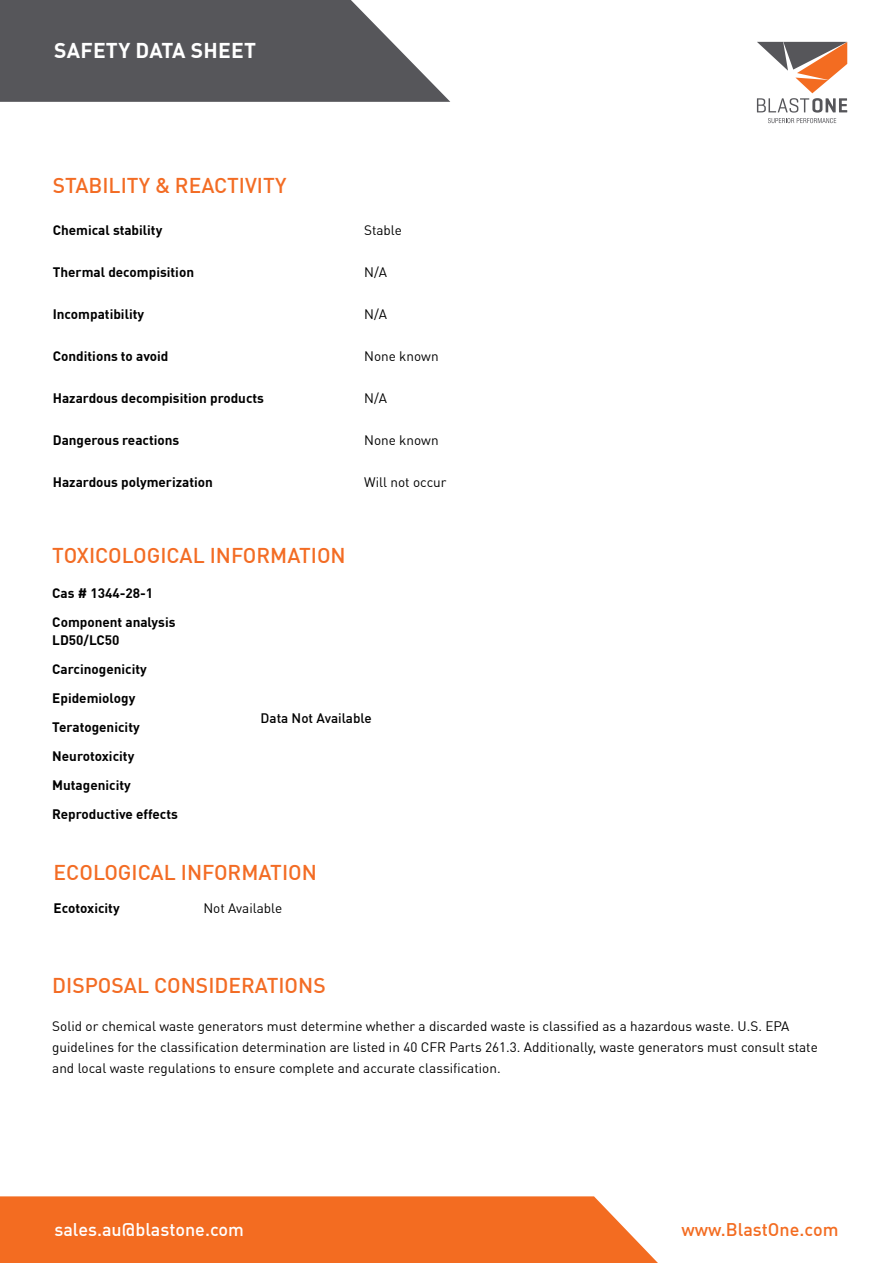
<style>
.page{position:relative;width:893px;height:1263px;background:#fff}
.page>*{position:absolute;margin:0;border:0;box-sizing:border-box;transform-origin:0 0}
.t1{font:500 21px "DIN Offc";color:#f36c24}
.t2{font:700 21px "DIN Offc";letter-spacing:.01em;color:#fff}
.t3{font:500 18px "DIN Offc";color:#fff}
.t4{font:500 18px "DIN Offc";color:#f36c21}
.t5{font:13.5px/21px "DIN Offc";color:#000}
.t6{font:700 13.5px/29px "DIN Offc";color:#000}
.t7{font:500 13.5px "DIN Offc";color:#000}
</style>
<div class="page">
<svg style="left:757px;top:42px;width:90px;height:81px"></svg>
<svg style="left:0;top:0;width:450px;height:102px;fill:#56565a"></svg>
<div style="left:0;top:1196px;width:658px;height:67px;background:#f36c21"></div>
<h1 class="t2" style="left:54px;top:36px;width:203px">SAFETY DATA SHEET</h1>
<h1 class="t1" style="left:53px;top:172px;width:235px">STABILITY &amp; REACTIVITY</h1>
<p class="t6" style="left:53px;top:216px;width:111px">Chemical stability</p>
<p class="t5" style="left:364px;top:220px;width:39px">Stable</p>
<p class="t6" style="left:53px;top:258px;width:143px">Thermal decompisition</p>
<p class="t5" style="left:364px;top:262px;width:24px">N/A</p>
<p class="t6" style="left:53px;top:300px;width:93px">Incompatibility</p>
<p class="t5" style="left:364px;top:304px;width:24px">N/A</p>
<p class="t6" style="left:53px;top:342px;width:117px">Conditions to avoid</p>
<p class="t5" style="left:364px;top:346px;width:76px">None known</p>
<p class="t6" style="left:53px;top:383px;width:213px">Hazardous decompisition products</p>
<p class="t5" style="left:364px;top:387px;width:24px">N/A</p>
<p class="t6" style="left:53px;top:425px;width:128px">Dangerous reactions</p>
<p class="t5" style="left:364px;top:429px;width:76px">None known</p>
<p class="t6" style="left:53px;top:467px;width:162px">Hazardous polymerization</p>
<p class="t5" style="left:364px;top:471px;width:84px">Will not occur</p>
<h1 class="t1" style="left:52px;top:542px;width:295px">TOXICOLOGICAL INFORMATION</h1>
<p class="t6" style="left:52px;top:579px;width:125px">Cas # 1344-28-1<br>Component analysis</p>
<p class="t6" style="left:52px;top:626px;width:69px">LD50/LC50</p>
<p class="t6" style="left:52px;top:655px;width:127px">Carcinogenicity<br>Epidemiology<br>Teratogenicity<br>Neurotoxicity<br>Mutagenicity<br>Reproductive effects</p>
<p class="t7" style="left:261px;top:709px;width:113px">Data Not Available</p>
<h1 class="t1" style="left:54px;top:859px;width:265px">ECOLOGICAL INFORMATION</h1>
<p class="t6" style="left:54px;top:894px;width:68px">Ecotoxicity</p>
<p class="t5" style="left:203px;top:898px;width:80px">Not Available</p>
<h1 class="t1" style="left:52px;top:972px;width:275px">DISPOSAL CONSIDERATIONS</h1>
<p class="t5" style="left:52px;top:1015px;width:767px">Solid or chemical waste generators must determine whether a discarded waste is classified as a hazardous waste. U.S. EPA guidelines for the classification determination are listed in 40 CFR Parts 261.3. Additionally, waste generators must consult state and local waste regulations to ensure complete and accurate classification.</p>
<h2 class="t3" style="left:54px;top:1218px;width:191px">sales.au@blastone.com</h2>
<h2 class="t4" style="left:681px;top:1218px;width:159px">www.BlastOne.com</h2>
</div>
